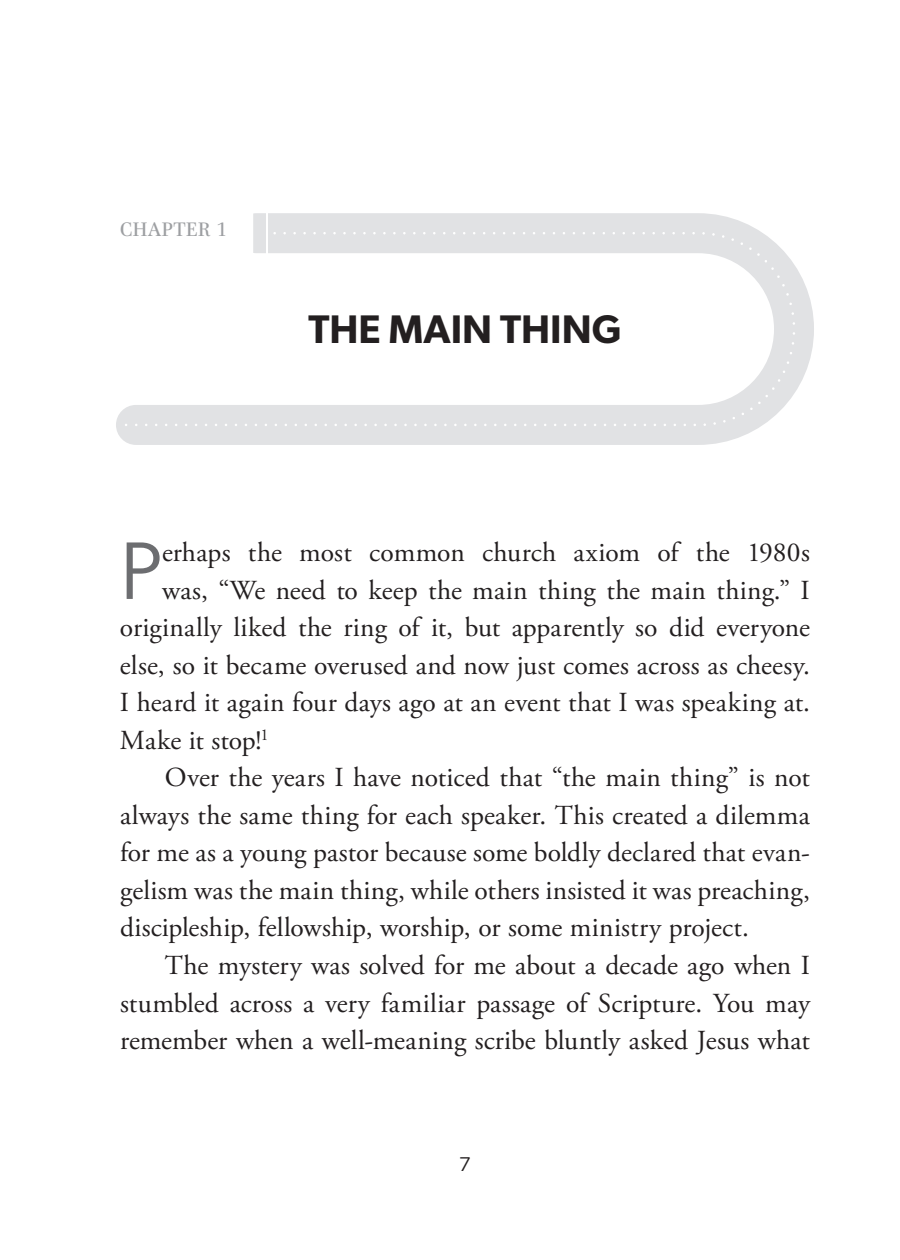
<style>
.page{position:relative;width:900px;height:1260px;background:#fff}
.page>*{position:absolute;margin:0;border:0;box-sizing:border-box;transform-origin:0 0}
.t1{font:81.75px "Gibson";color:#6c6d70}
.t2{font:600 40px "Gibson";color:#231f20}
.t3{font:27.5px "Adobe Garamond Pro";letter-spacing:.005em;color:#231f20}
.t4{font:20px "Mencken Std";letter-spacing:.02em;color:#9d9fa2}
.t5{font:20px "Gibson";color:#231f20}
</style>
<div class="page">
<svg style="left:116px;top:213px;width:698px;height:232px;fill:#e1e2e4"></svg>
<hr style="left:266px;top:201px;width:2px;height:62px;background:#fff">
<svg style="left:135px;top:232px;width:660px;height:194px"></svg>
<p class="t4" style="left:120px;top:218px;width:108px">CHAPTER 1</p>
<h2 class="t2" style="left:308px;top:306px;width:315px">THE MAIN THING</h2>
<h1 class="t1" style="left:120px;top:522px;width:44px">P</h1>
<p class="t3" style="left:162px;top:536px;width:649px">erhaps the most common church axiom of the 1980s</p>
<p class="t3" style="left:162px;top:574px;width:649px">was, “We need to keep the main thing the main thing.” I</p>
<p class="t3" style="left:120px;top:611px;width:691px">originally liked the ring of it, but apparently so did everyone</p>
<p class="t3" style="left:120px;top:649px;width:691px">else, so it became overused and now just comes across as cheesy.</p>
<p class="t3" style="left:120px;top:686px;width:692px">I heard it again four days ago at an event that I was speaking at.</p>
<p class="t3" style="left:120px;top:724px;width:150px">Make it stop!<sup>1</sup></p>
<p class="t3" style="left:165px;top:761px;width:646px">Over the years I have noticed that “the main thing” is not</p>
<p class="t3" style="left:120px;top:799px;width:691px">always the same thing for each speaker. This created a dilemma</p>
<p class="t3" style="left:120px;top:836px;width:692px">for me as a young pastor because some boldly declared that evan-</p>
<p class="t3" style="left:120px;top:874px;width:691px">gelism was the main thing, while others insisted it was preaching,</p>
<p class="t3" style="left:120px;top:911px;width:630px">discipleship, fellowship, worship, or some ministry project.</p>
<p class="t3" style="left:165px;top:949px;width:647px">The mystery was solved for me about a decade ago when I</p>
<p class="t3" style="left:120px;top:986px;width:692px">stumbled across a very familiar passage of Scripture. You may</p>
<p class="t3" style="left:120px;top:1024px;width:692px">remember when a well-meaning scribe bluntly asked Jesus what</p>
<p class="t5" style="left:459px;top:1152px;width:13px">7</p>
</div>
